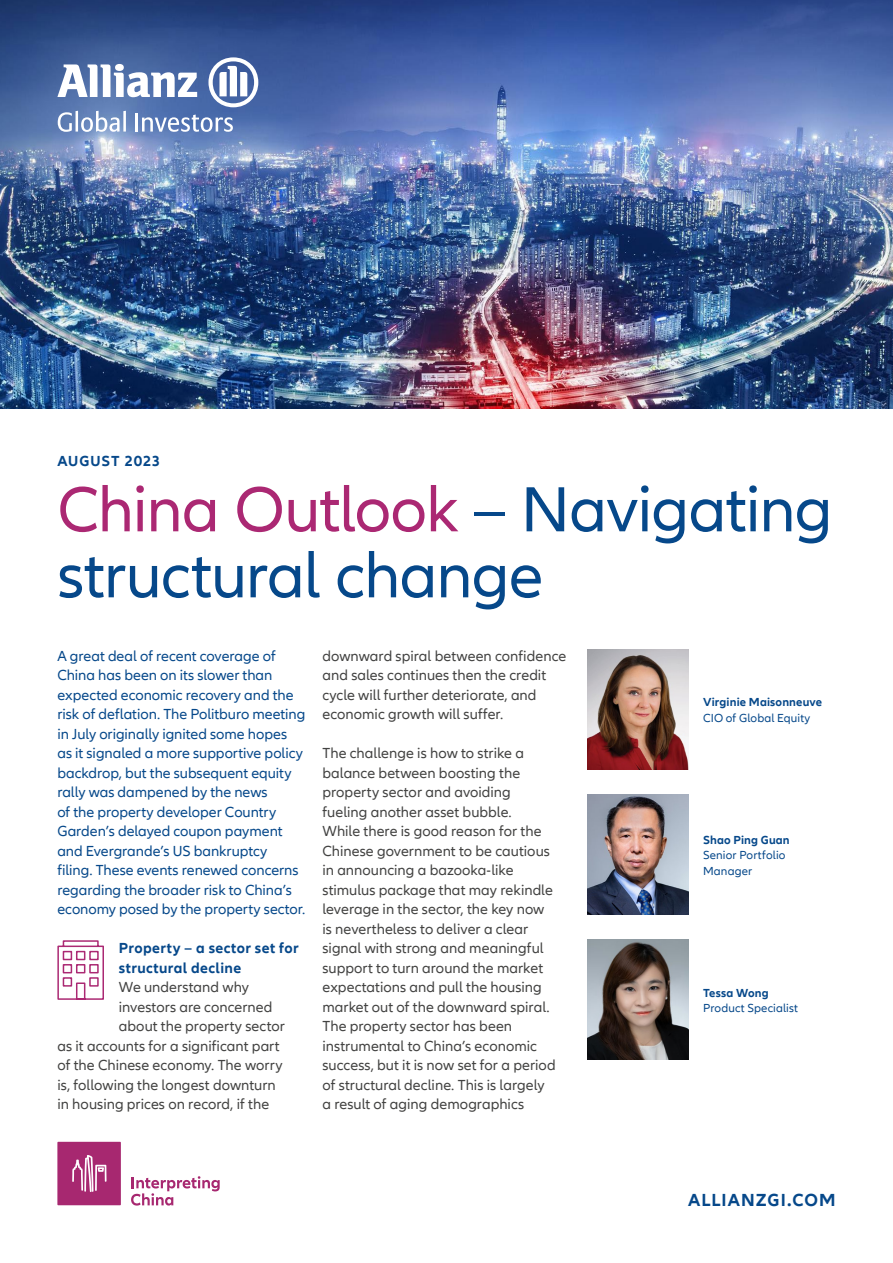
<style>
.page{position:relative;width:893px;height:1263px;background:#fff}
.page>*{position:absolute;margin:0;border:0;box-sizing:border-box;transform-origin:0 0}
.t1{font:66px/66px "Allianz Neo";letter-spacing:-.015em;color:#06488a}
.t2{font:700 18px "Allianz Neo";letter-spacing:.06em;color:#06488a}
.t3{font:15px/19.5px "Allianz Neo";letter-spacing:.005em;color:#424241}
.t4{font:15px/19.5px "Allianz Neo";color:#06488a}
.t5{font:700 15px/19.5px "Allianz Neo";letter-spacing:.025em;color:#06488a}
.t6{font:700 15px "Allianz Neo";letter-spacing:.06em;color:#06488a}
.t7{font:12px/15.6px "Allianz Neo";letter-spacing:.01em;color:#06488a}
.t8{font:700 12px "Allianz Neo";letter-spacing:.015em;color:#06488a}
.s1{color:#ab2873}
</style>
<div class="page">
<img style="left:0;top:0;width:893px;height:408px">
<img style="left:587px;top:940px;width:101px;height:120px">
<img style="left:587px;top:649px;width:101px;height:120px">
<img style="left:587px;top:794px;width:101px;height:121px">
<svg style="left:57px;top:940px;width:47px;height:60px"></svg>
<div style="left:57px;top:1142px;width:64px;height:63px;background:#a72870"></div>
<svg style="left:72px;top:1155px;width:35px;height:37px"></svg>
<svg style="left:131px;top:1176px;width:89px;height:29px"></svg>
<svg style="left:57px;top:64px;width:140px;height:33px"></svg>
<svg style="left:208px;top:57px;width:50px;height:50px"></svg>
<svg style="left:58px;top:112px;width:14px;height:20px"></svg>
<hr style="left:76px;top:111px;width:2px;height:21px;background:#fff">
<svg style="left:81px;top:111px;width:39px;height:21px"></svg>
<hr style="left:123px;top:111px;width:3px;height:21px;background:#fff">
<hr style="left:135px;top:113px;width:3px;height:19px;background:#fff">
<svg style="left:142px;top:115px;width:91px;height:17px"></svg>
<p class="t6" style="left:57px;top:453px;width:104px">AUGUST 2023</p>
<h1 class="t1" style="left:57px;top:478px;width:777px"><span class="s1">China Outlook</span> – Navigating structural change</h1>
<p class="t4" style="left:57px;top:646px;width:250px">A great deal of recent coverage of China has been on its slower than expected economic recovery and the risk of deflation. The Politburo meeting in July originally ignited some hopes as it signaled a more supportive policy backdrop, but the subsequent equity rally was dampened by the news<br>of the property developer Country Garden’s delayed coupon payment and Evergrande’s US bankruptcy filing. These events renewed concerns regarding the broader risk to China’s economy posed by the property sector.</p>
<p class="t5" style="left:119px;top:939px;width:181px">Property – a sector set for structural decline</p>
<p class="t3" style="left:119px;top:978px;width:132px">We understand why</p>
<p class="t3" style="left:119px;top:997px;width:155px">investors are concerned</p>
<p class="t3" style="left:119px;top:1017px;width:168px">about the property sector</p>
<p class="t3" style="left:57px;top:1036px;width:224px">as it accounts for a significant part</p>
<p class="t3" style="left:57px;top:1056px;width:227px">of the Chinese economy. The worry</p>
<p class="t3" style="left:57px;top:1075px;width:220px">is, following the longest downturn</p>
<p class="t3" style="left:57px;top:1095px;width:213px">in housing prices on record, if the</p>
<p class="t3" style="left:322px;top:646px;width:245px">downward spiral between confidence and sales continues then the credit cycle will further deteriorate, and economic growth will suffer.</p>
<p class="t3" style="left:322px;top:744px;width:235px">The challenge is how to strike a balance between boosting the property sector and avoiding fueling another asset bubble.<br>While there is good reason for the<br>Chinese government to be cautious in announcing a bazooka-like stimulus package that may rekindle leverage in the sector, the key now is nevertheless to deliver a clear signal with strong and meaningful support to turn around the market expectations and pull the housing market out of the downward spiral.<br>The property sector has been instrumental to China’s economic success, but it is now set for a period of structural decline. This is largely a result of aging demographics</p>
<p class="t8" style="left:703px;top:695px;width:121px">Virginie Maisonneuve</p>
<p class="t7" style="left:703px;top:710px;width:109px">CIO of Global Equity</p>
<p class="t8" style="left:703px;top:832px;width:88px">Shao Ping Guan</p>
<p class="t7" style="left:703px;top:848px;width:84px">Senior Portfolio<br>Manager</p>
<p class="t8" style="left:703px;top:986px;width:67px">Tessa Wong</p>
<p class="t7" style="left:703px;top:1001px;width:97px">Product Specialist</p>
<p class="t2" style="left:688px;top:1189px;width:149px">ALLIANZGI.COM</p>
</div>
